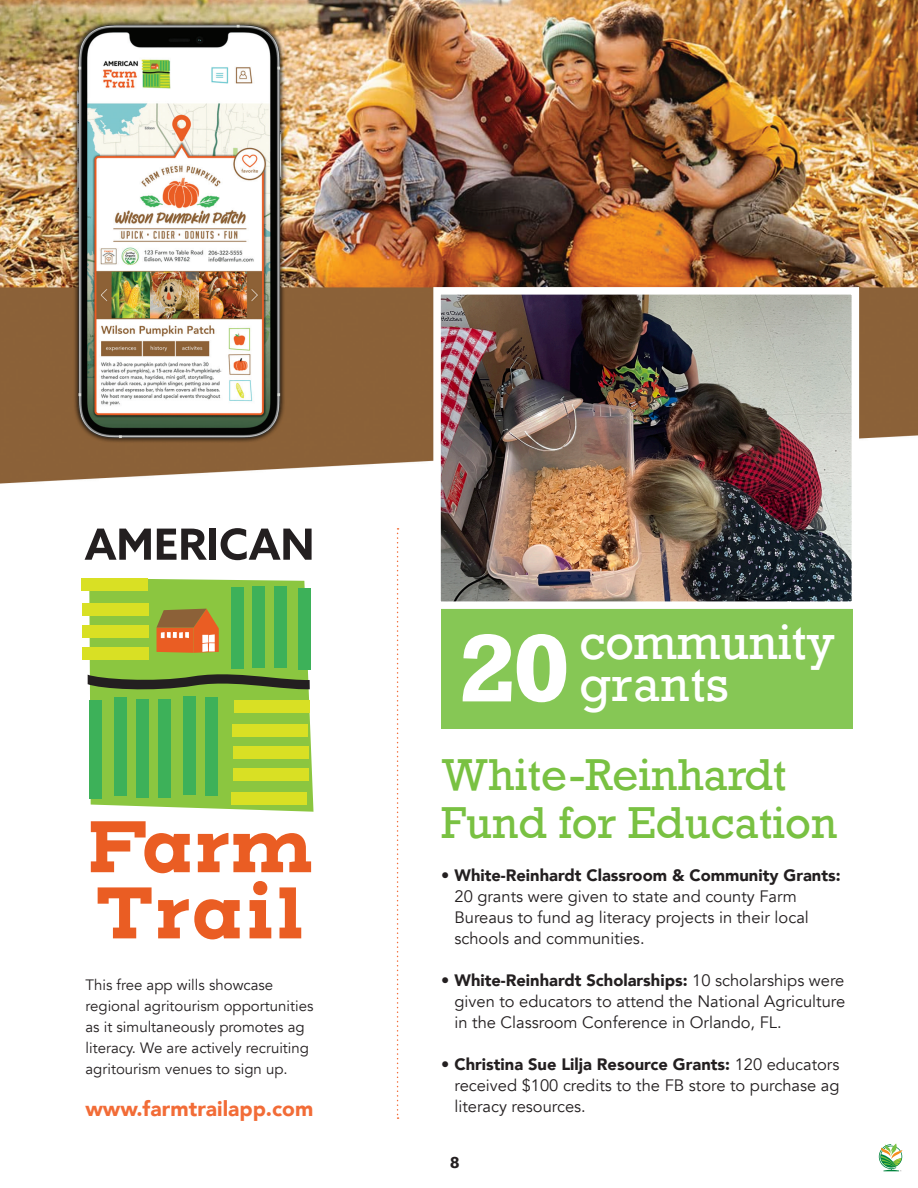
<style>
.page{position:relative;width:918px;height:1188px;background:#fff}
.page>*{position:absolute;margin:0;border:0;box-sizing:border-box;transform-origin:0 0}
.t1{font:700 90px "Rockwell";color:#fff}
.t2{font:46.5px "Rockwell";letter-spacing:-.01em;color:#fff}
.t3{font:42px "Rockwell";color:#79c142}
.t4{font:900 21px "Avenir";color:#f26c37}
.t5{font:16.5px/21px "Avenir";color:#231f20;text-align:justify}
.t6{font:15px/21px "Avenir";color:#231f20}
.No_Spacing{font:700 15px "Rockwell";color:#231f20}
.s1{font-weight:900}
</style>
<div class="page">
<img style="left:0;top:0;width:918px;height:484px">
<div style="left:441px;top:609px;width:411px;height:120px;background:#86c755"></div>
<svg style="left:397px;top:528px;width:2px;height:591px"></svg>
<img style="left:442px;top:296px;width:408px;height:304px">
<div style="left:433px;top:287px;width:426px;height:322px;border:8px solid #fff"></div>
<svg style="left:89px;top:578px;width:225px;height:234px;background:#93ca4e"></svg>
<div style="left:90px;top:700px;width:12px;height:99px;background:#3db159"></div>
<div style="left:136px;top:699px;width:13px;height:98px;background:#3db159"></div>
<div style="left:114px;top:697px;width:12px;height:99px;background:#3db159"></div>
<div style="left:159px;top:699px;width:12px;height:98px;background:#3db159"></div>
<div style="left:205px;top:697px;width:13px;height:99px;background:#3db159"></div>
<div style="left:183px;top:696px;width:12px;height:99px;background:#3db159"></div>
<div style="left:82px;top:626px;width:67px;height:12px;background:#d9e024"></div>
<div style="left:82px;top:648px;width:66px;height:12px;background:#d9e024"></div>
<div style="left:82px;top:603px;width:67px;height:13px;background:#d9e024"></div>
<div style="left:81px;top:579px;width:67px;height:12px;background:#d9e024"></div>
<div style="left:253px;top:586px;width:12px;height:82px;background:#3db159"></div>
<div style="left:231px;top:587px;width:12px;height:82px;background:#3db159"></div>
<div style="left:275px;top:586px;width:12px;height:82px;background:#3db159"></div>
<div style="left:299px;top:588px;width:12px;height:81px;background:#3db159"></div>
<div style="left:234px;top:701px;width:75px;height:12px;background:#d9e024"></div>
<div style="left:233px;top:747px;width:76px;height:12px;background:#d9e024"></div>
<div style="left:232px;top:725px;width:76px;height:12px;background:#d9e024"></div>
<div style="left:233px;top:768px;width:76px;height:12px;background:#d9e024"></div>
<div style="left:231px;top:792px;width:76px;height:12px;background:#d9e024"></div>
<svg style="left:157px;top:609px;width:62px;height:44px;background:#c9773f"></svg>
<div style="left:209px;top:643px;width:6px;height:8px;background:#fff"></div>
<svg style="left:88px;top:672px;width:222px;height:20px;background:#5b7832"></svg>
<svg style="left:85px;top:529px;width:66px;height:31px"></svg>
<svg style="left:157px;top:529px;width:50px;height:31px"></svg>
<div style="left:209px;top:529px;width:7px;height:31px;background:#231f20"></div>
<svg style="left:221px;top:528px;width:91px;height:32px"></svg>
<svg style="left:91px;top:821px;width:99px;height:52px"></svg>
<svg style="left:198px;top:833px;width:113px;height:39px"></svg>
<svg style="left:98px;top:887px;width:54px;height:51px"></svg>
<svg style="left:158px;top:899px;width:82px;height:40px"></svg>
<svg style="left:250px;top:881px;width:21px;height:57px"></svg>
<svg style="left:279px;top:887px;width:22px;height:51px"></svg>
<svg style="left:879px;top:1144px;width:23px;height:27px"></svg>
<p class="t6" style="left:86px;top:975px;width:229px">This free app wills showcase regional agritourism opportunities as it simultaneously promotes ag literacy. We are actively recruiting agritourism venues to sign up.</p>
<p class="t4" style="left:86px;top:1091px;width:229px">www.farmtrailapp.com</p>
<p class="t1" style="left:459px;top:610px;width:113px">20</p>
<p class="t2" style="left:580px;top:613px;width:257px">community</p>
<p class="t2" style="left:580px;top:655px;width:151px">grants</p>
<p class="t3" style="left:441px;top:749px;width:347px">White-Reinhardt</p>
<p class="t3" style="left:441px;top:797px;width:398px">Fund for Education</p>
<p class="t5" style="left:454px;top:865px;width:388px;text-align:left;text-indent:-14px">• <span class="s1">White-Reinhardt Classroom &amp; Community Grants:<br></span>20 grants were given to state and county Farm Bureaus to fund ag literacy projects in their local schools and communities.</p>
<p class="t5" style="left:454px;top:970px;width:392px;text-indent:-14px">• <span class="s1">White-Reinhardt Scholarships:</span> 10 scholarships were given to educators to attend the National Agriculture in the Classroom Conference in Orlando, FL.</p>
<p class="t5" style="left:454px;top:1054px;width:387px;text-indent:-14px">• <span class="s1">Christina Sue Lilja Resource Grants:</span> 120 educators received $100 credits to the FB store to purchase ag literacy resources.</p>
<p class="No_Spacing" style="left:450px;top:1153px;width:11px">8</p>
</div>
